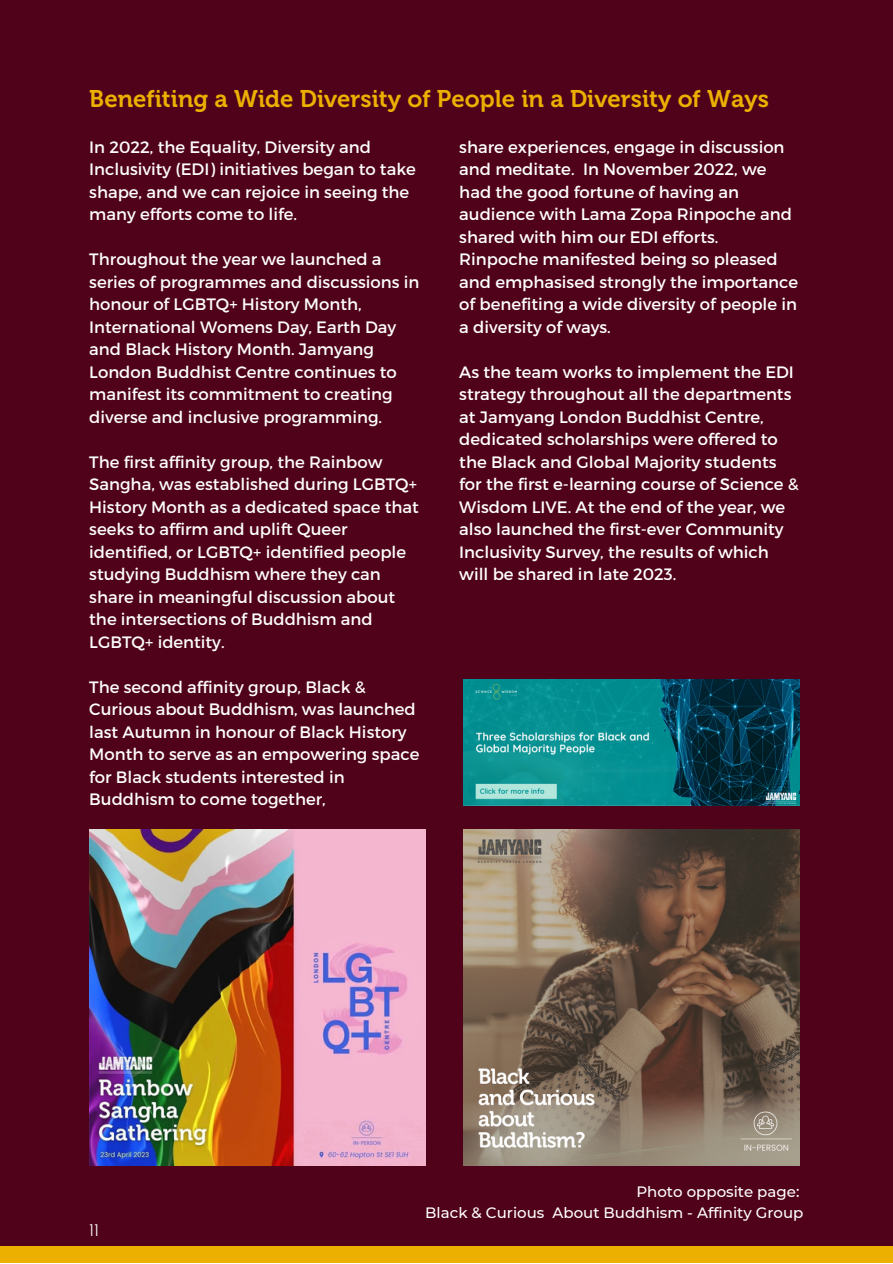
<style>
.page{position:relative;width:893px;height:1264px;background:#fff}
.page>*{position:absolute;margin:0;border:0;box-sizing:border-box;transform-origin:0 0}
.t1{font:24px "Museo 700";color:#ebb000}
.t2{font:16.5px/22.5px "Montserrat";color:#fdfdfd}
.t3{font:16.5px/22.5px "Montserrat";color:#fff}
.t4{font:300 16.5px "Poppins";color:#fdfdfd}
.t5{font:500 15px "Montserrat";color:#fff}
</style>
<div class="page">
<div style="left:0;top:0;width:892px;height:1262px;background:#50021a"></div>
<div style="left:0;top:1245px;width:892px;height:17px;background:#ebb000"></div>
<img style="left:463px;top:829px;width:336px;height:336px">
<img style="left:463px;top:680px;width:336px;height:125px">
<img style="left:89px;top:829px;width:336px;height:336px">
<p class="t1" style="left:89px;top:84px;width:681px">Benefiting a Wide Diversity of People in a Diversity of Ways</p>
<p class="t2" style="left:89px;top:135px;width:328px">In 2022, the Equality, Diversity and Inclusivity (EDI) initiatives began to take shape, and we can rejoice in seeing the many efforts come to life.</p>
<p class="t2" style="left:89px;top:247px;width:331px">Throughout the year we launched a series of programmes and discussions in honour of LGBTQ+ History Month, International Womens Day, Earth Day and Black History Month. Jamyang London Buddhist Centre continues to manifest its commitment to creating diverse and inclusive programming.</p>
<p class="t2" style="left:89px;top:450px;width:331px">The first affinity group, the Rainbow Sangha, was established during LGBTQ+ History Month as a dedicated space that seeks to affirm and uplift Queer identified, or LGBTQ+ identified people studying Buddhism where they can share in meaningful discussion about the intersections of Buddhism and LGBTQ+ identity.</p>
<p class="t2" style="left:89px;top:675px;width:331px">The second affinity group, Black &amp; Curious about Buddhism, was launched last Autumn in honour of Black History Month to serve as an empowering space for Black students interested in Buddhism to come together,</p>
<p class="t3" style="left:459px;top:135px;width:340px">share experiences, engage in discussion and meditate. In November 2022, we had the good fortune of having an audience with Lama Zopa Rinpoche and shared with him our EDI efforts.<br>Rinpoche manifested being so pleased and emphasised strongly the importance of benefiting a wide diversity of people in a diversity of ways.</p>
<p class="t3" style="left:459px;top:360px;width:341px">As the team works to implement the EDI strategy throughout all the departments at Jamyang London Buddhist Centre, dedicated scholarships were offered to the Black and Global Majority students for the first e-learning course of Science &amp; Wisdom LIVE. At the end of the year, we also launched the first-ever Community Inclusivity Survey, the results of which will be shared in late 2023.</p>
<p class="t4" style="left:89px;top:1220px;width:11px">11</p>
<p class="t5" style="left:636px;top:1182px;width:164px">Photo opposite page:</p>
<p class="t5" style="left:425px;top:1203px;width:379px">Black &amp; Curious About Buddhism - Affinity Group</p>
</div>
